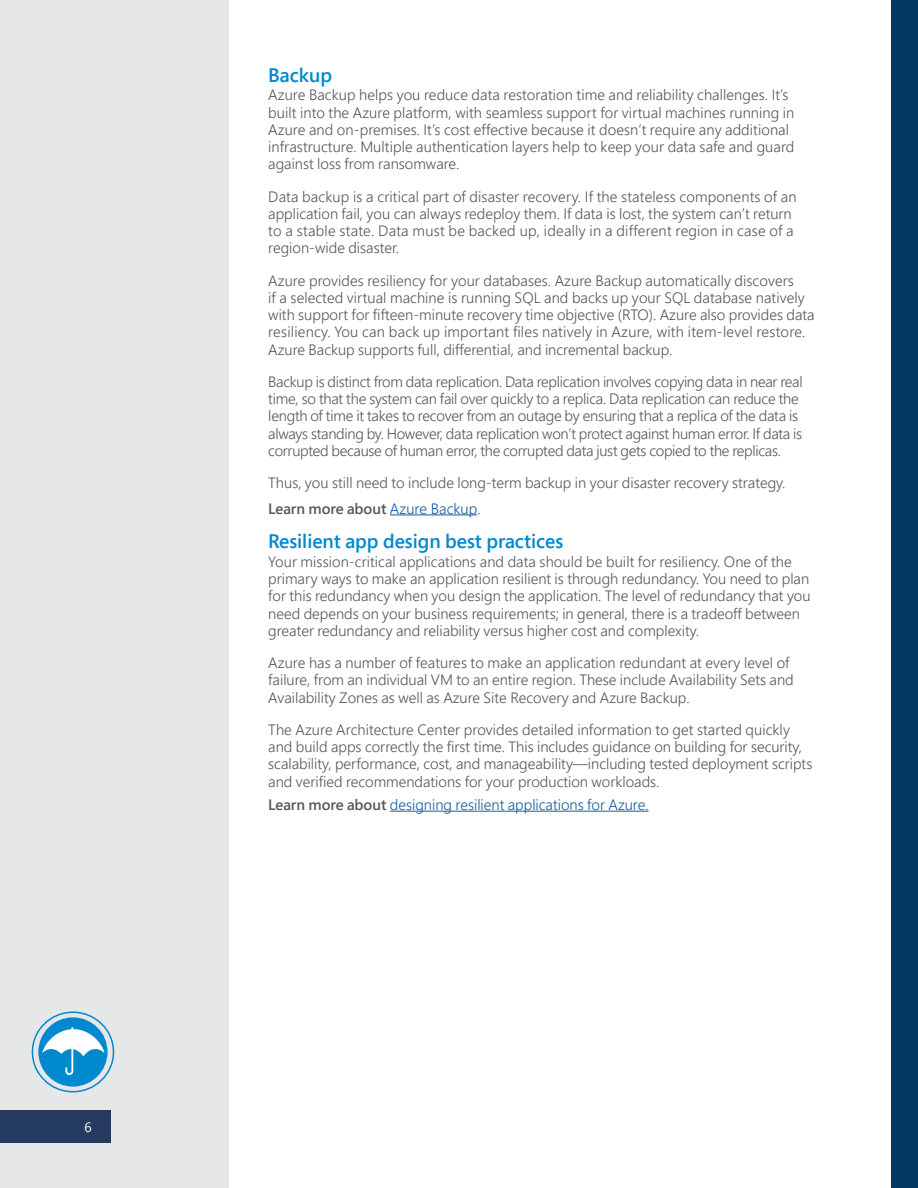
<style>
.page{position:relative;width:918px;height:1188px;background:#fff}
.page>*{position:absolute;margin:0;border:0;box-sizing:border-box;transform-origin:0 0}
.Section_Header{font:600 19.5px "Segoe Pro Display";color:#0089cf}
.Section_Header-2{font:300 15px/17.2px "Segoe Pro Display";color:#57585a}
.Section_Header-3{font:300 15px/17.2px "Segoe Pro Display";letter-spacing:-.02em;color:#57585a}
.Section_Header-4{font:300 15px "Segoe Pro Display";color:#175d9e}
.Section_Header-5{font:600 15px "Segoe Pro Display";color:#57585a}
.t1{font:13.5px "Segoe Pro Display";color:#fff}
.s1{font-weight:300;color:#175d9e}
.s2{font-weight:300}
.s3{font-weight:600;color:#57585a}
</style>
<div class="page">
<div style="left:891px;top:0;width:27px;height:1188px;background:#003863"></div>
<hr style="left:390px;top:514px;width:87px;height:1px;background:#175d9e">
<hr style="left:390px;top:811px;width:259px;height:1px;background:#175d9e">
<div style="left:0;top:0;width:229px;height:1188px;background:#e6e7e9"></div>
<div style="left:0;top:1111px;width:111px;height:32px;background:#243a5e"></div>
<div style="left:38px;top:1017px;width:70px;height:70px;background:#0089cf;border-radius:50%"></div>
<svg style="left:42px;top:1027px;width:63px;height:48px"></svg>
<div style="left:32px;top:1011px;width:82px;height:81px;border:2px solid #0089cf;border-radius:50%"></div>
<p class="t1" style="left:84px;top:1118px;width:9px">6</p>
<p class="Section_Header" style="left:268px;top:61px;width:65px">Backup</p>
<p class="Section_Header-2" style="left:268px;top:86px;width:528px">Azure Backup helps you reduce data restoration time and reliability challenges. It’s built into the Azure platform, with seamless support for virtual machines running in Azure and on-premises. It’s cost effective because it doesn’t require any additional infrastructure. Multiple authentication layers help to keep your data safe and guard against loss from ransomware.</p>
<p class="Section_Header-2" style="left:268px;top:187px;width:530px">Data backup is a critical part of disaster recovery. If the stateless components of an application fail, you can always redeploy them. If data is lost, the system can’t return to a stable state. Data must be backed up, ideally in a different region in case of a region-wide disaster.</p>
<p class="Section_Header-2" style="left:268px;top:271px;width:548px">Azure provides resiliency for your databases. Azure Backup automatically discovers<br>if a selected virtual machine is running SQL and backs up your SQL database natively with support for fifteen-minute recovery time objective (RTO). Azure also provides data resiliency. You can back up important files natively in Azure, with item-level restore.<br>Azure Backup supports full, differential, and incremental backup.</p>
<p class="Section_Header-3" style="left:268px;top:373px;width:536px">Backup is distinct from data replication. Data replication involves copying data in near real time, so that the system can fail over quickly to a replica. Data replication can reduce the length of time it takes to recover from an outage by ensuring that a replica of the data is always standing by. However, data replication won’t protect against human error. If data is corrupted because of human error, the corrupted data just gets copied to the replicas.</p>
<p class="Section_Header-2" style="left:268px;top:474px;width:519px">Thus, you still need to include long-term backup in your disaster recovery strategy.</p>
<p class="Section_Header-5" style="left:268px;top:498px;width:214px">Learn more about <span class="s1">Azure Backup</span><span class="s2">.</span></p>
<p class="Section_Header" style="left:268px;top:528px;width:297px">Resilient app design best practices</p>
<p class="Section_Header-2" style="left:268px;top:553px;width:544px">Your mission-critical applications and data should be built for resiliency. One of the primary ways to make an application resilient is through redundancy. You need to plan for this redundancy when you design the application. The level of redundancy that you need depends on your business requirements; in general, there is a tradeoff between greater redundancy and reliability versus higher cost and complexity.</p>
<p class="Section_Header-2" style="left:268px;top:654px;width:527px">Azure has a number of features to make an application redundant at every level of failure, from an individual VM to an entire region. These include Availability Sets and<br>Availability Zones as well as Azure Site Recovery and Azure Backup.</p>
<p class="Section_Header-2" style="left:268px;top:721px;width:546px">The Azure Architecture Center provides detailed information to get started quickly and build apps correctly the first time. This includes guidance on building for security, scalability, performance, cost, and manageability—including tested deployment scripts and verified recommendations for your production workloads.</p>
<p class="Section_Header-4" style="left:268px;top:794px;width:382px"><span class="s3">Learn more about</span> designing resilient applications for Azure.</p>
</div>
